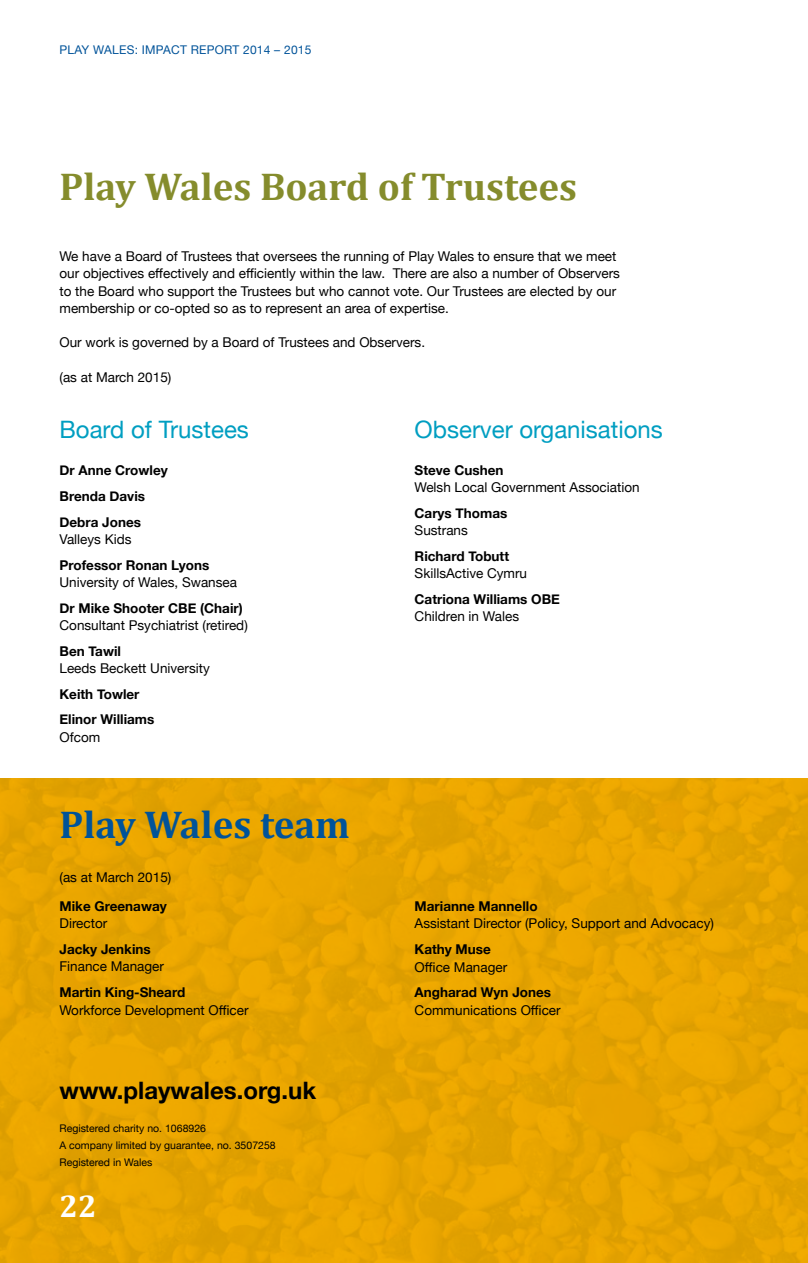
<style>
.page{position:relative;width:808px;height:1263px;background:#fff}
.page>*{position:absolute;margin:0;border:0;box-sizing:border-box;transform-origin:0 0}
.t1{font:700 39px "Cambria";color:#858c2c}
.t2{font:700 39px "Cambria";color:#005399}
.t3{font:700 31.5px "Cambria";color:#fff}
.t4{font:24px "Helvetica Neue";color:#009ec1}
.t5{font:700 24px "Helvetica Neue";color:#000}
.t6{font:13.5px/17.2px "Helvetica Neue";color:#000}
.t7{font:700 13.5px/25.8px "Helvetica Neue";color:#000}
.t8{font:12px "Helvetica Neue";letter-spacing:.02em;color:#005399}
.t9{font:10.5px/17.2px "Helvetica Neue";color:#000}
</style>
<div class="page">
<img style="left:0;top:778px;width:808px;height:485px">
<p class="t8" style="left:60px;top:41px;width:253px">PLAY WALES: IMPACT REPORT 2014 – 2015</p>
<h1 class="t1" style="left:60px;top:160px;width:519px">Play Wales Board of Trustees</h1>
<p class="t6" style="left:60px;top:248px;width:562px">We have a Board of Trustees that oversees the running of Play Wales to ensure that we meet our objectives effectively and efficiently within the law. There are also a number of Observers to the Board who support the Trustees but who cannot vote. Our Trustees are elected by our membership or co-opted so as to represent an area of expertise.</p>
<p class="t6" style="left:60px;top:335px;width:367px">Our work is governed by a Board of Trustees and Observers.</p>
<p class="t6" style="left:60px;top:369px;width:113px">(as at March 2015)</p>
<h3 class="t4" style="left:415px;top:412px;width:250px">Observer organisations</h3>
<p class="t7" style="left:415px;top:458px;width:90px">Steve Cushen</p>
<p class="t6" style="left:415px;top:480px;width:227px">Welsh Local Government Association</p>
<p class="t7" style="left:415px;top:501px;width:94px">Carys Thomas</p>
<p class="t6" style="left:415px;top:523px;width:55px">Sustrans</p>
<p class="t7" style="left:415px;top:544px;width:96px">Richard Tobutt</p>
<p class="t6" style="left:415px;top:566px;width:114px">SkillsActive Cymru</p>
<p class="t7" style="left:415px;top:587px;width:147px">Catriona Williams OBE</p>
<p class="t6" style="left:415px;top:609px;width:106px">Children in Wales</p>
<h3 class="t4" style="left:60px;top:412px;width:191px">Board of Trustees</h3>
<p class="t7" style="left:60px;top:458px;width:110px">Dr Anne Crowley<br>Brenda Davis<br>Debra Jones</p>
<p class="t6" style="left:60px;top:531px;width:74px">Valleys Kids</p>
<p class="t7" style="left:60px;top:552px;width:151px">Professor Ronan Lyons</p>
<p class="t6" style="left:60px;top:574px;width:179px">University of Wales, Swansea</p>
<p class="t7" style="left:60px;top:595px;width:185px">Dr Mike Shooter CBE (Chair)</p>
<p class="t6" style="left:60px;top:617px;width:190px">Consultant Psychiatrist (retired)</p>
<p class="t7" style="left:60px;top:638px;width:63px">Ben Tawil</p>
<p class="t6" style="left:60px;top:660px;width:152px">Leeds Beckett University</p>
<p class="t7" style="left:60px;top:681px;width:96px">Keith Towler<br>Elinor Williams</p>
<p class="t6" style="left:60px;top:729px;width:42px">Ofcom</p>
<h1 class="t2" style="left:60px;top:797px;width:292px">Play Wales team</h1>
<p class="t6" style="left:60px;top:869px;width:113px">(as at March 2015)</p>
<p class="t7" style="left:60px;top:894px;width:109px">Mike Greenaway</p>
<p class="t6" style="left:60px;top:916px;width:49px">Director</p>
<p class="t7" style="left:60px;top:937px;width:93px">Jacky Jenkins</p>
<p class="t6" style="left:60px;top:959px;width:106px">Finance Manager</p>
<p class="t7" style="left:60px;top:980px;width:127px">Martin King-Sheard</p>
<p class="t6" style="left:60px;top:1002px;width:191px">Workforce Development Officer</p>
<h3 class="t5" style="left:60px;top:1072px;width:258px">www.playwales.org.uk</h3>
<p class="t9" style="left:60px;top:1120px;width:218px">Registered charity no. 1068926<br>A company limited by guarantee, no. 3507258<br>Registered in Wales</p>
<h2 class="t3" style="left:60px;top:1184px;width:39px">22</h2>
<p class="t7" style="left:415px;top:894px;width:124px">Marianne Mannello</p>
<p class="t6" style="left:415px;top:916px;width:301px">Assistant Director (Policy, Support and Advocacy)</p>
<p class="t7" style="left:415px;top:937px;width:78px">Kathy Muse</p>
<p class="t6" style="left:415px;top:959px;width:94px">Office Manager</p>
<p class="t7" style="left:415px;top:980px;width:138px">Angharad Wyn Jones</p>
<p class="t6" style="left:415px;top:1002px;width:148px">Communications Officer</p>
</div>
